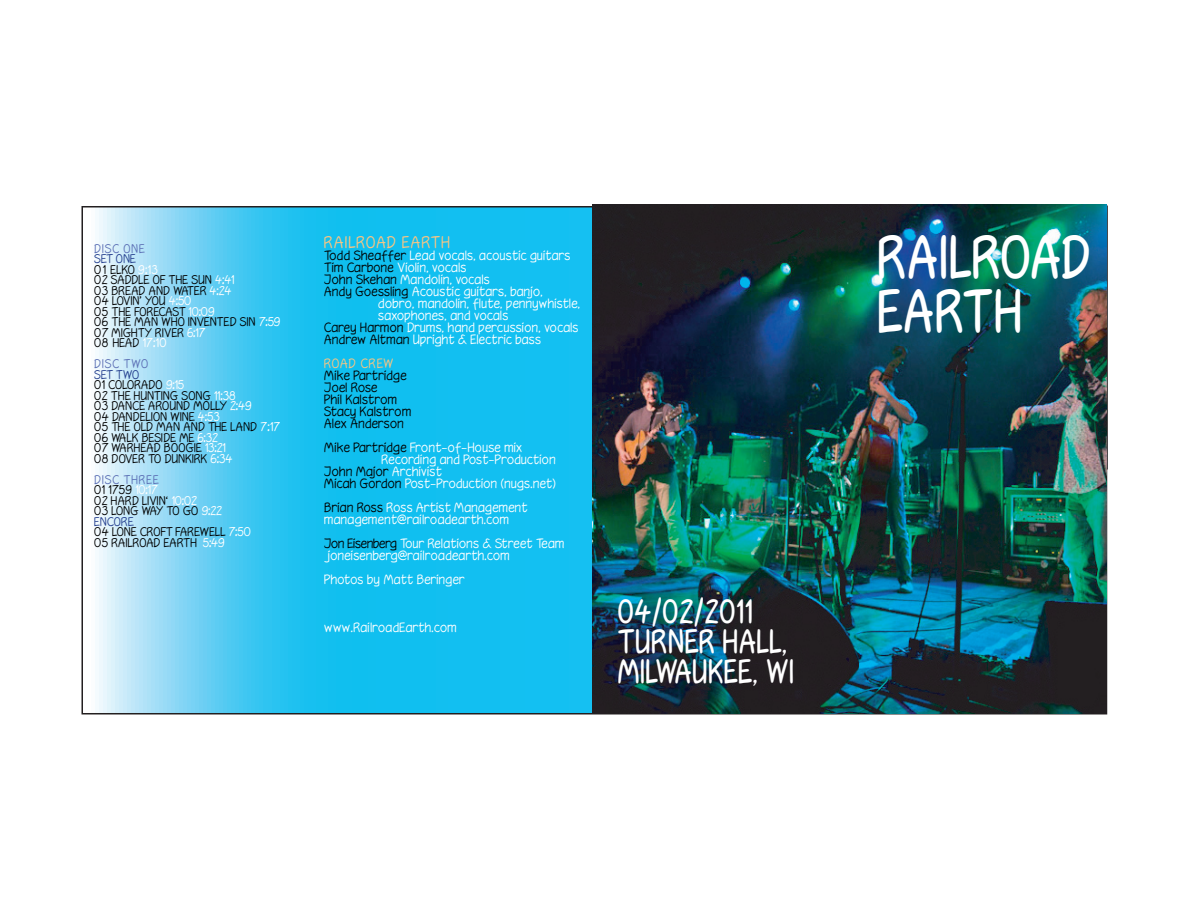
<style>
.page{position:relative;width:1188px;height:918px;background:#fff}
.page>*{position:absolute;margin:0;border:0;box-sizing:border-box;transform-origin:0 0}
.t1{font:54px/54px "Hooteroll";color:#fff;scale:.9 1}
.t2{font:30px/30px "Hooteroll";color:#fff;scale:.9 1}
.t3{font:300 15px "Hooteroll";letter-spacing:.06em;color:#fdc580}
.t4{font:300 12px/12px "Hooteroll";color:#fff}
.t5{font:300 12px/12px "Hooteroll";color:#000}
.t6{font:300 12px "Hooteroll";letter-spacing:.045em;color:#fdc580}
.t7{font:300 11.25px/10.5px "Hooteroll";color:#000}
.t8{font:300 11.25px "Hooteroll";letter-spacing:.06em;color:#5d71b6}
.s1{color:#25408f}
.s2{color:#fff}
.s3{color:#5d71b6}
.s4{color:#000}
</style>
<div class="page">
<svg style="left:95px;top:209px;width:497px;height:502px;background:#3cc8f2"></svg>
<img style="left:592px;top:204px;width:514px;height:510px">
<p class="t8" style="left:95px;top:242px;width:52px">DISC ONE</p>
<p class="t7" style="left:95px;top:254px;width:188px"><span class="s1">SET ONE<br></span>01 ELKO <span class="s2">9:13<br></span>02 SADDLE OF THE SUN <span class="s2">4:41<br></span>03 BREAD AND WATER <span class="s2">4:24<br></span>04 LOVIN’ YOU <span class="s2">4:50<br></span>05 THE FORECAST <span class="s2">10:09<br></span>06 THE MAN WHO INVENTED SIN <span class="s2">7:59<br></span>07 MIGHTY RIVER <span class="s2">6:17<br></span>08 HEAD <span class="s2">17:10</span></p>
<p class="t8" style="left:95px;top:358px;width:56px">DISC TWO</p>
<p class="t7" style="left:95px;top:369px;width:188px"><span class="s1">SET TWO<br></span>01 COLORADO <span class="s2">9:15<br></span>02 THE HUNTING SONG <span class="s2">11:38<br></span>03 DANCE AROUND MOLLY <span class="s2">2:49<br></span>04 DANDELION WINE <span class="s2">4:53<br></span>05 THE OLD MAN AND THE LAND <span class="s2">7:17<br></span>06 WALK BESIDE ME <span class="s2">6:32<br></span>07 WARHEAD BOOGIE <span class="s2">13:21<br></span>08 DOVER TO DUNKIRK <span class="s2">6:34</span></p>
<p class="t7" style="left:95px;top:474px;width:158px"><span class="s3">DISC THREE<br></span>01 1759 <span class="s2">10:17<br></span>02 HARD LIVIN‘ <span class="s2">10:02<br></span>03 LONG WAY TO GO <span class="s2">9:22<br></span><span class="s1">ENCORE<br></span>04 LONE CROFT FAREWELL <span class="s2">7:50<br></span>05 RAILROAD EARTH <span class="s2">5:49</span></p>
<p class="t3" style="left:325px;top:233px;width:128px">RAILROAD EARTH</p>
<p class="t4" style="left:325px;top:249px;width:248px"><span class="s4">Todd Sheaffer</span> Lead vocals, acoustic guitars</p>
<p class="t4" style="left:325px;top:261px;width:144px"><span class="s4">Tim Carbone</span> Violin, vocals</p>
<p class="t4" style="left:325px;top:273px;width:167px"><span class="s4">John Skehan</span> Mandolin, vocals</p>
<p class="t4" style="left:325px;top:285px;width:220px"><span class="s4">Andy Goessling</span> Acoustic guitars, banjo,</p>
<p class="t4" style="left:379px;top:297px;width:204px">dobro, mandolin, flute, pennywhistle,</p>
<p class="t4" style="left:379px;top:309px;width:132px">saxophones, and vocals</p>
<p class="t4" style="left:325px;top:321px;width:256px"><span class="s4">Carey Harmon</span> Drums, hand percussion, vocals</p>
<p class="t4" style="left:325px;top:333px;width:219px"><span class="s4">Andrew Altman</span> Upright &amp; Electric bass</p>
<p class="t6" style="left:325px;top:356px;width:71px">ROAD CREW</p>
<p class="t5" style="left:325px;top:369px;width:89px">Mike Partridge<br>Joel Rose<br>Phil Kalstrom<br>Stacy Kalstrom<br>Alex Anderson</p>
<p class="t4" style="left:325px;top:441px;width:200px"><span class="s4">Mike Partridge</span> Front-of-House mix</p>
<p class="t4" style="left:382px;top:453px;width:176px">Recording and Post-Production</p>
<p class="t5" style="left:325px;top:465px;width:119px">John Major <span class="s2">Archivist</span></p>
<p class="t4" style="left:325px;top:477px;width:233px"><span class="s4">Micah Gordon</span> Post-Production (nugs.net)</p>
<p class="t4" style="left:325px;top:501px;width:205px"><span class="s4">Brian Ross</span> Ross Artist Management management@railroadearth.com</p>
<p class="t4" style="left:325px;top:537px;width:242px"><span class="s4">Jon Eisenberg</span> Tour Relations &amp; Street Team joneisenberg@railroadearth.com</p>
<p class="t4" style="left:325px;top:573px;width:142px">Photos by Matt Beringer</p>
<p class="t4" style="left:325px;top:621px;width:134px">www.RailroadEarth.com</p>
<h2 class="t2" style="left:618px;top:597px;width:198px">04/02/2011<br>TURNER HALL,<br>MILWAUKEE, WI</h2>
<h1 class="t1" style="left:879px;top:231px;width:239px">RAILROAD<br>EARTH</h1>
</div>
